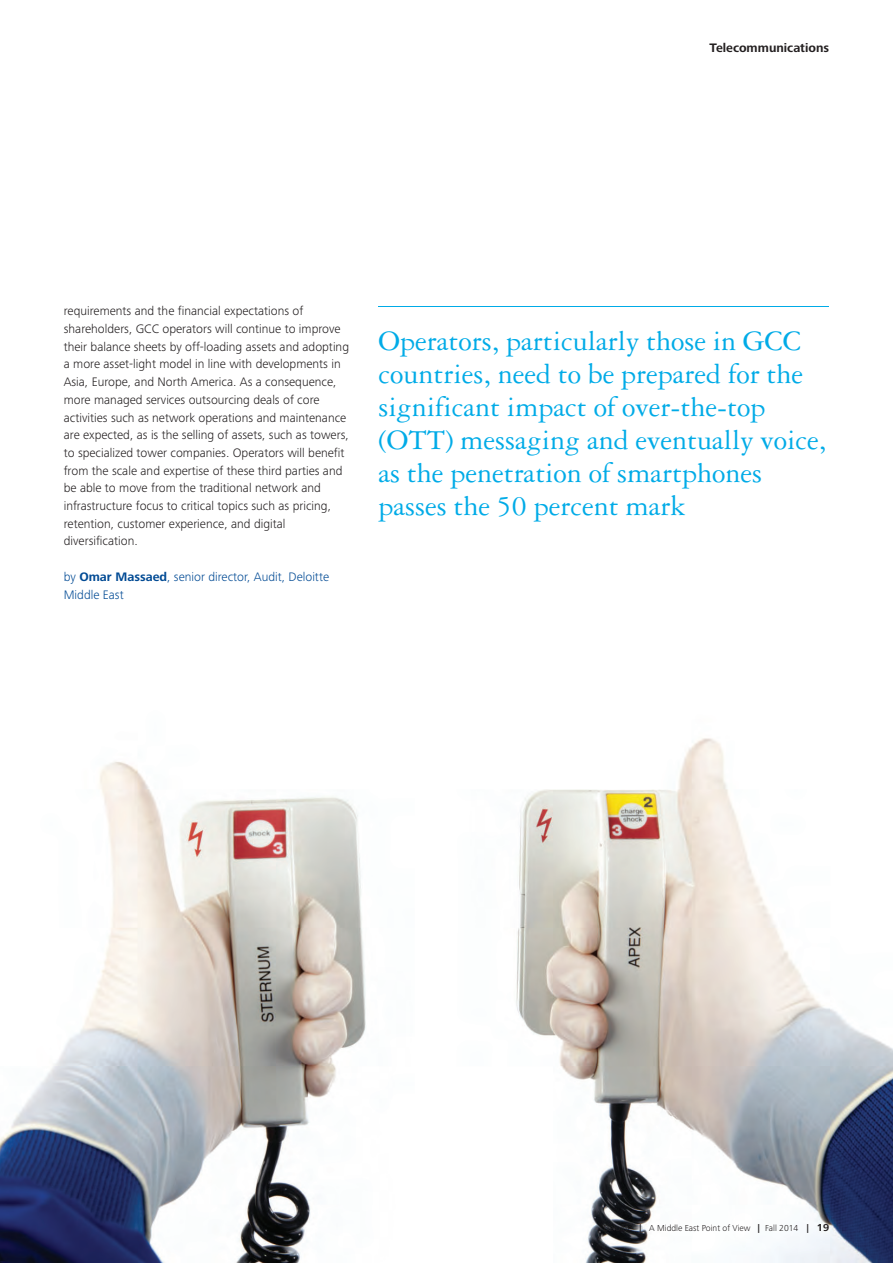
<style>
.page{position:relative;width:893px;height:1263px;background:#fff}
.page>*{position:absolute;margin:0;border:0;box-sizing:border-box;transform-origin:0 0}
.t1{font:30px/33px "Garamond 3 LT Std";color:#00abe7}
.t2{font:300 12.75px/17.7px "Frutiger Next Pro";color:#231f20}
.t3{font:300 12.75px/18px "Frutiger Next Pro";color:#014a94}
.t4{font:700 12.75px "Frutiger Next Pro";color:#231f20}
.t5{font:300 9px "Frutiger Next Pro";color:#231f20}
.s1{font-weight:700}
.s2{font-weight:700;font-size:10.5px}
</style>
<div class="page">
<img style="left:0;top:738px;width:893px;height:525px">
<hr style="left:378px;top:306px;width:451px;height:1px;background:#00abe7">
<p class="t4" style="left:710px;top:43px;width:121px">Telecommunications</p>
<p class="t2" style="left:64px;top:304px;width:287px">requirements and the financial expectations of shareholders, GCC operators will continue to improve their balance sheets by off-loading assets and adopting a more asset-light model in line with developments in Asia, Europe, and North America. As a consequence, more managed services outsourcing deals of core activities such as network operations and maintenance are expected, as is the selling of assets, such as towers, to specialized tower companies. Operators will benefit from the scale and expertise of these third parties and be able to move from the traditional network and infrastructure focus to critical topics such as pricing, retention, customer experience, and digital diversification.</p>
<p class="t3" style="left:64px;top:569px;width:267px">by <span class="s1">Omar Massaed</span>, senior director, Audit, Deloitte<br>Middle East</p>
<h1 class="t1" style="left:378px;top:327px;width:449px">Operators, particularly those in GCC countries, need to be prepared for the significant impact of over-the-top (OTT) messaging and eventually voice, as the penetration of smartphones passes the 50 percent mark</h1>
<p class="t5" style="left:604px;top:1225px;width:227px">Deloitte <span class="s1">|</span> A Middle East Point of View <span class="s1">|</span> Fall 2014 <span class="s1">|</span> <span class="s2">19</span></p>
</div>
